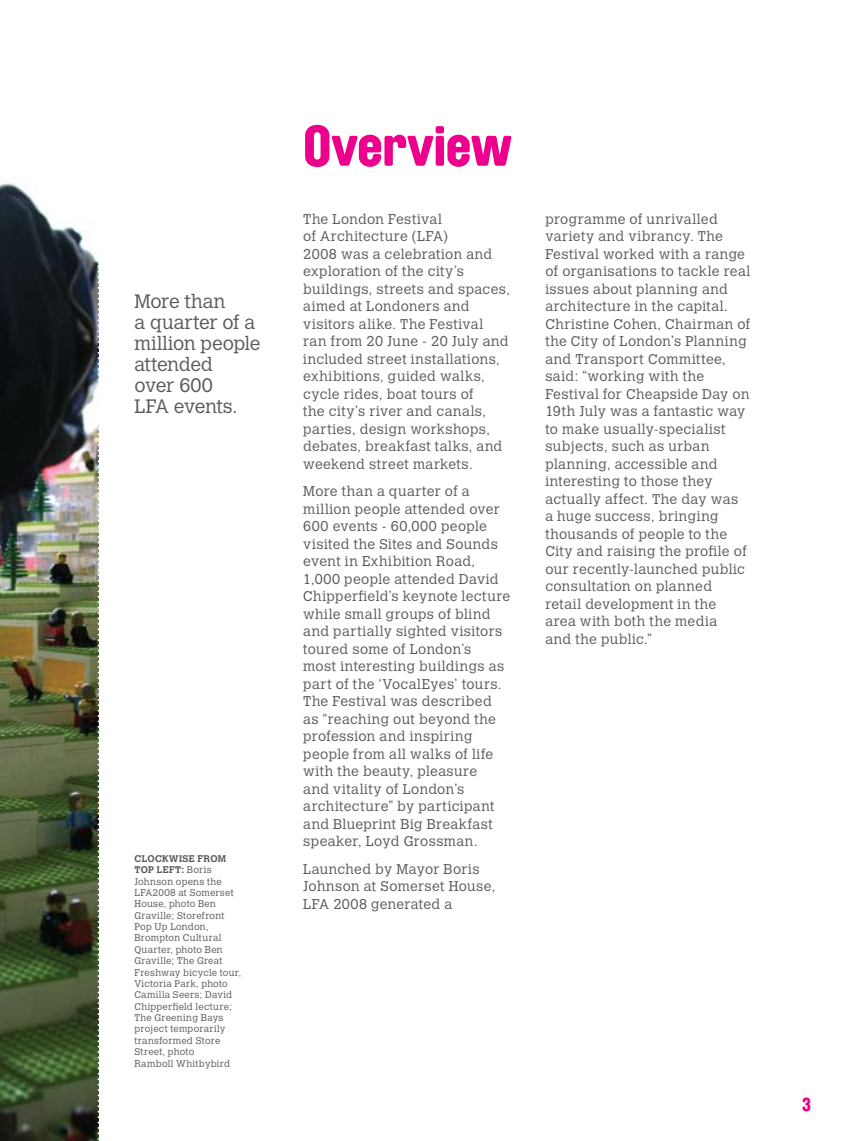
<style>
.page{position:relative;width:844px;height:1141px;background:#fff}
.page>*{position:absolute;margin:0;border:0;box-sizing:border-box;transform-origin:0 0}
.t1{font:52.5px "Brauer";color:#ec008c}
.t2{font:300 19.25px/21px "Calvert";letter-spacing:-.01em;color:#58595b}
.t3{font:17.5px "Brauer";color:#ec008c}
.t4{font:300 14px/17.5px "Calvert";letter-spacing:.03em;color:#58595b}
.t5{font:300 9.62px/11.4px "Calvert";letter-spacing:.025em;color:#58595b}
.s1{font-weight:700}
</style>
<div class="page">
<img style="left:0;top:183px;width:97px;height:958px">
<img style="left:97px;top:259px;width:2px;height:882px">
<h2 class="t2" style="left:134px;top:291px;width:127px">More than<br>a quarter of a million people attended<br>over 600<br>LFA events.</h2>
<p class="t5" style="left:134px;top:853px;width:108px"><span class="s1">CLOCKWISE FROM<br>TOP LEFT:</span> Boris<br>Johnson opens the<br>LFA2008 at Somerset<br>House, photo Ben<br>Graville; Storefront<br>Pop Up London,<br>Brompton Cultural<br>Quarter, photo Ben<br>Graville; The Great<br>Freshway bicycle tour,<br>Victoria Park, photo<br>Camilla Seers; David<br>Chipperfield lecture;<br>The Greening Bays project temporarily transformed Store<br>Street, photo<br>Ramboll Whitbybird</p>
<h1 class="t1" style="left:303px;top:114px;width:210px">Overview</h1>
<p class="t4" style="left:303px;top:210px;width:208px">The London Festival<br>of Architecture (LFA)<br>2008 was a celebration and exploration of the city’s buildings, streets and spaces, aimed at Londoners and visitors alike. The Festival ran from 20 June - 20 July and included street installations, exhibitions, guided walks, cycle rides, boat tours of<br>the city’s river and canals, parties, design workshops, debates, breakfast talks, and weekend street markets.</p>
<p class="t4" style="left:303px;top:483px;width:208px">More than a quarter of a million people attended over<br>600 events - 60,000 people visited the Sites and Sounds event in Exhibition Road,<br>1,000 people attended David<br>Chipperfield’s keynote lecture while small groups of blind and partially sighted visitors toured some of London’s<br>most interesting buildings as part of the ‘VocalEyes’ tours.<br>The Festival was described as “reaching out beyond the profession and inspiring people from all walks of life with the beauty, pleasure<br>and vitality of London’s architecture” by participant and Blueprint Big Breakfast speaker, Loyd Grossman.</p>
<p class="t4" style="left:303px;top:860px;width:193px">Launched by Mayor Boris<br>Johnson at Somerset House,<br>LFA 2008 generated a</p>
<p class="t4" style="left:545px;top:210px;width:206px">programme of unrivalled variety and vibrancy. The<br>Festival worked with a range of organisations to tackle real issues about planning and architecture in the capital.<br>Christine Cohen, Chairman of the City of London’s Planning and Transport Committee, said: “working with the<br>Festival for Cheapside Day on<br>19th July was a fantastic way to make usually-specialist subjects, such as urban planning, accessible and interesting to those they actually affect. The day was<br>a huge success, bringing thousands of people to the<br>City and raising the profile of our recently-launched public consultation on planned retail development in the<br>area with both the media<br>and the public.”</p>
<p class="t3" style="left:802px;top:1093px;width:10px">3</p>
</div>
